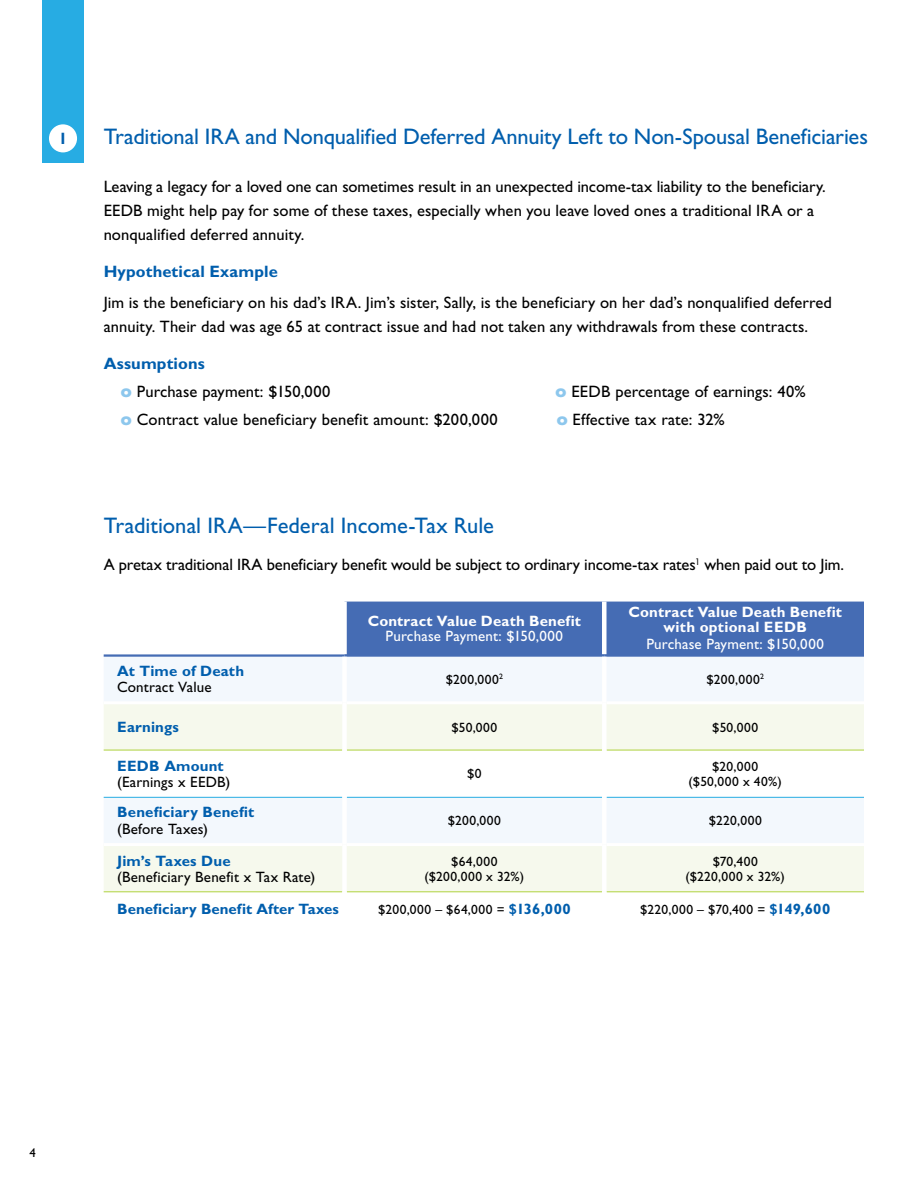
<style>
.page{position:relative;width:918px;height:1188px;background:#fff}
.page>*{position:absolute;margin:0;border:0;box-sizing:border-box;transform-origin:0 0}
.Subhead{font:22.5px "Gill Sans Std";letter-spacing:-.005em;color:#005ead}
.Text{font:16.5px/24px "Gill Sans Std";letter-spacing:.005em;color:#000}
.Text_Bold_Blue{font:700 16.5px "Gill Sans Std";letter-spacing:.01em;color:#005ead}
.t1{font:700 15px/16.5px "Gill Sans Std";letter-spacing:.01em;color:#005ead}
.t2{font:700 15px/15px "Gill Sans Std";letter-spacing:.015em;color:#fff;text-align:center}
.t3{font:15px/16.5px "Gill Sans Std";letter-spacing:.01em;color:#000}
.t4{font:15px "Gill Sans Std";letter-spacing:.01em;color:#fff}
.t5{font:13.5px/15px "Gill Sans Std";letter-spacing:.045em;color:#000;text-align:center}
.t6{font:13.5px/15px "Gill Sans Std";letter-spacing:.025em;color:#000;text-align:center}
.t7{font:12.75px "Gill Sans Std";color:#000}
.s1{font-family:"Futura Std";font-weight:700;color:#8dc7ed}
.s2{font-weight:400;color:#000}
.s3{font-weight:700;color:#005ead}
.s4{font-weight:700;font-size:15px;color:#005ead}
</style>
<div class="page">
<div style="left:42px;top:121px;width:44px;height:44px;background:linear-gradient(to right,#fff,#fff)"></div>
<div style="left:42px;top:0;width:42px;height:162px;background:#27ace3"></div>
<div style="left:49px;top:124px;width:28px;height:28px;background:#fff;border-radius:50%"></div>
<div style="left:347px;top:602px;width:517px;height:52px;background:#456cb4"></div>
<div style="left:104px;top:657px;width:760px;height:44px;background:#f3f8fd"></div>
<svg style="left:104px;top:704px;width:760px;height:187px"></svg>
<hr style="left:104px;top:843px;width:238px;height:3px;background:#fff">
<hr style="left:347px;top:843px;width:255px;height:3px;background:#fff">
<hr style="left:607px;top:843px;width:257px;height:3px;background:#fff">
<hr style="left:104px;top:750px;width:238px;height:1px;background:#afd23f">
<hr style="left:347px;top:750px;width:255px;height:1px;background:#afd23f">
<hr style="left:607px;top:750px;width:257px;height:1px;background:#afd23f">
<hr style="left:104px;top:797px;width:238px;height:1px;background:#27ace3">
<hr style="left:347px;top:797px;width:255px;height:1px;background:#27ace3">
<hr style="left:607px;top:797px;width:257px;height:1px;background:#27ace3">
<div style="left:602px;top:602px;width:5px;height:52px;background:#fff"></div>
<hr style="left:104px;top:654px;width:241px;height:3px;background:#456cb4">
<hr style="left:345px;top:654px;width:259px;height:3px;background:#456cb4">
<hr style="left:604px;top:654px;width:260px;height:3px;background:#456cb4">
<hr style="left:104px;top:891px;width:238px;height:1px;background:#afd23f">
<hr style="left:347px;top:891px;width:255px;height:1px;background:#afd23f">
<hr style="left:607px;top:891px;width:257px;height:1px;background:#afd23f">
<div style="left:342px;top:657px;width:5px;height:46px;background:#fff"></div>
<div style="left:602px;top:657px;width:5px;height:46px;background:#fff"></div>
<div style="left:342px;top:703px;width:5px;height:47px;background:#fff"></div>
<div style="left:602px;top:703px;width:5px;height:47px;background:#fff"></div>
<div style="left:342px;top:750px;width:5px;height:47px;background:#fff"></div>
<div style="left:602px;top:750px;width:5px;height:47px;background:#fff"></div>
<div style="left:342px;top:797px;width:5px;height:48px;background:#fff"></div>
<div style="left:602px;top:797px;width:5px;height:48px;background:#fff"></div>
<div style="left:342px;top:845px;width:5px;height:47px;background:#fff"></div>
<div style="left:602px;top:845px;width:5px;height:47px;background:#fff"></div>
<p class="Text_Bold_Blue" style="left:58px;top:129px;width:11px">1</p>
<p class="Subhead" style="left:104px;top:124px;width:766px">Traditional IRA and Nonqualified Deferred Annuity Left to Non-Spousal Beneficiaries</p>
<p class="Text" style="left:104px;top:174px;width:724px">Leaving a legacy for a loved one can sometimes result in an unexpected income-tax liability to the beneficiary.<br>EEDB might help pay for some of these taxes, especially when you leave loved ones a traditional IRA or a nonqualified deferred annuity.</p>
<p class="Text_Bold_Blue" style="left:104px;top:262px;width:176px">Hypothetical Example</p>
<p class="Text" style="left:104px;top:290px;width:730px">Jim is the beneficiary on his dad’s IRA. Jim’s sister, Sally, is the beneficiary on her dad’s nonqualified deferred annuity. Their dad was age 65 at contract issue and had not taken any withdrawals from these contracts.</p>
<p class="Text_Bold_Blue" style="left:104px;top:354px;width:103px">Assumptions</p>
<p class="Text" style="left:121px;top:380px;width:211px"><span class="s1">o</span> Purchase payment: $150,000</p>
<p class="Text" style="left:555px;top:380px;width:252px"><span class="s1">o</span> EEDB percentage of earnings: 40%</p>
<p class="Text" style="left:121px;top:407px;width:378px"><span class="s1">o</span> Contract value beneficiary benefit amount: $200,000</p>
<p class="Text" style="left:557px;top:407px;width:170px"><span class="s1">o</span> Effective tax rate: 32%</p>
<p class="Subhead" style="left:104px;top:512px;width:392px">Traditional IRA—Federal Income-Tax Rule</p>
<p class="Text" style="left:104px;top:553px;width:742px">A pretax traditional IRA beneficiary benefit would be subject to ordinary income-tax rates<sup>1</sup> when paid out to Jim.</p>
<p class="t2" style="left:368px;top:613px;width:215px">Contract Value Death Benefit</p>
<p class="t4" style="left:386px;top:627px;width:179px">Purchase Payment: $150,000</p>
<p class="t2" style="left:629px;top:605px;width:215px">Contract Value Death Benefit with optional EEDB</p>
<p class="t4" style="left:646px;top:635px;width:179px">Purchase Payment: $150,000</p>
<p class="t1" style="left:117px;top:663px;width:128px">At Time of Death<br><span class="s2">Contract Value</span></p>
<p class="t5" style="left:446px;top:672px;width:59px">$200,000<sup>2</sup></p>
<p class="t5" style="left:707px;top:672px;width:59px">$200,000<sup>2</sup></p>
<p class="t1" style="left:117px;top:719px;width:63px">Earnings</p>
<p class="t5" style="left:451px;top:720px;width:47px">$50,000</p>
<p class="t5" style="left:712px;top:720px;width:47px">$50,000</p>
<p class="t3" style="left:117px;top:757px;width:115px"><span class="s3">EEDB Amount </span>(Earnings x EEDB)</p>
<p class="t5" style="left:467px;top:766px;width:16px">$0</p>
<p class="t5" style="left:689px;top:759px;width:95px">$20,000 ($50,000 x 40%)</p>
<p class="t1" style="left:117px;top:804px;width:139px">Beneficiary Benefit <span class="s2">(Before Taxes)</span></p>
<p class="t5" style="left:448px;top:813px;width:55px">$200,000</p>
<p class="t5" style="left:709px;top:813px;width:54px">$220,000</p>
<p class="t3" style="left:117px;top:852px;width:200px"><span class="s3">Jim’s Taxes Due<br></span>(Beneficiary Benefit x Tax Rate)</p>
<p class="t5" style="left:425px;top:854px;width:101px">$64,000 ($200,000 x 32%)</p>
<p class="t6" style="left:686px;top:854px;width:101px">$70,400 ($220,000 x 32%)</p>
<p class="t1" style="left:117px;top:901px;width:223px">Beneficiary Benefit After Taxes</p>
<p class="t5" style="left:378px;top:902px;width:194px">$200,000 – $64,000 = <span class="s4">$136,000</span></p>
<p class="t5" style="left:640px;top:902px;width:192px">$220,000 – $70,400 = <span class="s4">$149,600</span></p>
<p class="t7" style="left:29px;top:1146px;width:8px">4</p>
</div>
